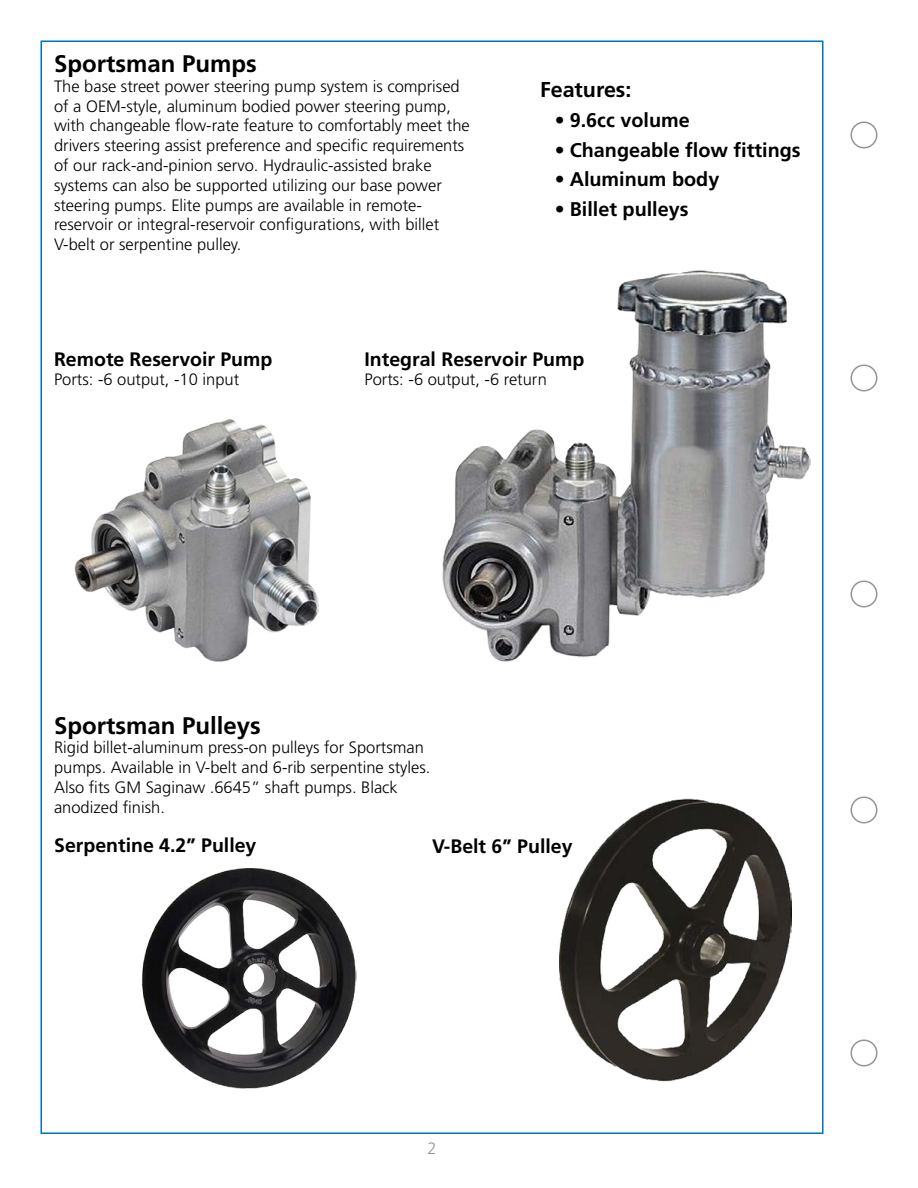
<style>
.page{position:relative;width:918px;height:1188px;background:#fff}
.page>*{position:absolute;margin:0;border:0;box-sizing:border-box;transform-origin:0 0}
.t1{font:700 24px "Frutiger LT Std";color:#000}
.t2{font:700 21.45px "Frutiger LT Std";color:#000}
.t3{font:700 19.8px "Frutiger LT Std";color:#000}
.t4{font:700 19.5px "Frutiger LT Std";color:#000}
.t5{font:300 16.5px/19.8px "Frutiger LT Std";color:#000}
.t6{font:300 16.5px "Frutiger LT Std";color:#939598}
</style>
<div class="page">
<div style="left:850px;top:1040px;width:28px;height:26px;border:2px solid #939598;border-radius:50%"></div>
<div style="left:850px;top:364px;width:28px;height:28px;border:2px solid #939598;border-radius:50%"></div>
<div style="left:850px;top:580px;width:28px;height:28px;border:2px solid #939598;border-radius:50%"></div>
<div style="left:850px;top:796px;width:28px;height:28px;border:2px solid #939598;border-radius:50%"></div>
<div style="left:850px;top:122px;width:28px;height:26px;border:2px solid #939598;border-radius:50%"></div>
<img style="left:74px;top:419px;width:245px;height:243px">
<img style="left:443px;top:270px;width:368px;height:391px">
<img style="left:141px;top:868px;width:216px;height:220px">
<img style="left:559px;top:798px;width:232px;height:283px">
<h1 class="t1" style="left:54px;top:50px;width:204px">Sportsman Pumps</h1>
<p class="t5" style="left:54px;top:76px;width:417px">The base street power steering pump system is comprised of a OEM-style, aluminum bodied power steering pump, with changeable flow-rate feature to comfortably meet the drivers steering assist preference and specific requirements of our rack-and-pinion servo. Hydraulic-assisted brake systems can also be supported utilizing our base power steering pumps. Elite pumps are available in remote&shy;reservoir or integral-reservoir configurations, with billet V-belt or serpentine pulley.</p>
<h2 class="t2" style="left:540px;top:77px;width:93px">Features:</h2>
<p class="t3" style="left:555px;top:108px;width:136px">• 9.6cc volume</p>
<p class="t3" style="left:555px;top:138px;width:247px">• Changeable flow fittings</p>
<p class="t3" style="left:555px;top:168px;width:166px">• Aluminum body</p>
<p class="t3" style="left:555px;top:197px;width:135px">• Billet pulleys</p>
<p class="t4" style="left:54px;top:347px;width:220px">Remote Reservoir Pump</p>
<p class="t5" style="left:54px;top:370px;width:187px">Ports: -6 output, -10 input</p>
<p class="t4" style="left:364px;top:347px;width:221px">Integral Reservoir Pump</p>
<p class="t5" style="left:364px;top:370px;width:184px">Ports: -6 output, -6 return</p>
<h1 class="t1" style="left:54px;top:711px;width:208px">Sportsman Pulleys</h1>
<p class="t5" style="left:54px;top:738px;width:378px">Rigid billet-aluminum press-on pulleys for Sportsman pumps. Available in V-belt and 6-rib serpentine styles.<br>Also fits GM Saginaw .6645” shaft pumps. Black anodized finish.</p>
<p class="t4" style="left:54px;top:833px;width:204px">Serpentine 4.2” Pulley</p>
<p class="t4" style="left:432px;top:835px;width:142px">V-Belt 6” Pulley</p>
<p class="t6" style="left:427px;top:1139px;width:11px">2</p>
</div>
